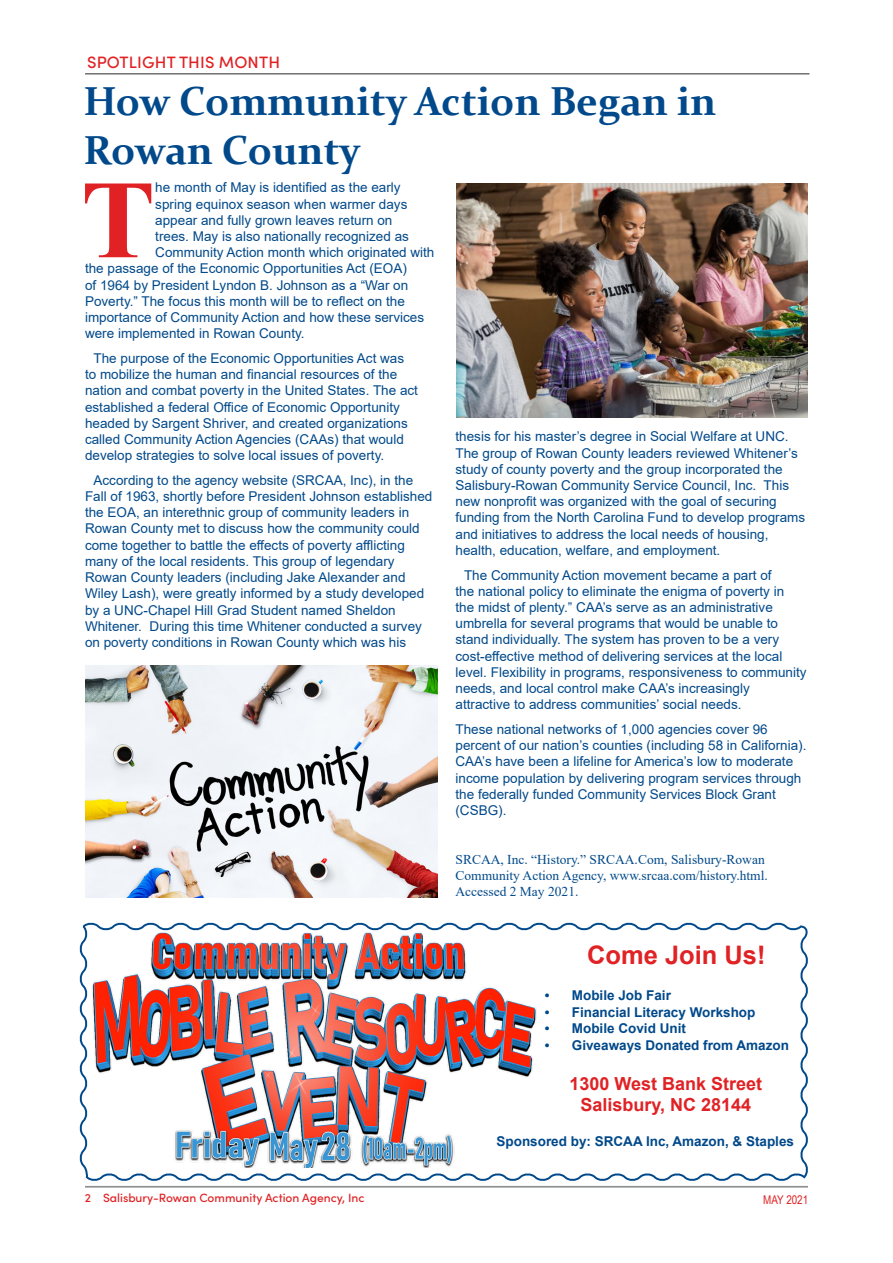
<style>
.page{position:relative;width:893px;height:1263px;background:#fff}
.page>*{position:absolute;margin:0;border:0;box-sizing:border-box;transform-origin:0 0}
.Drop_Cap{font:700 111.3px "Times New Roman";color:#e02225}
.Stroked_Text{font:700 40.5px/48.6px "Constantia";color:#01498a}
.Copy_Two{font:700 25.5px "Arial";color:#e02225}
.t1{font:700 18px "Arial";color:#e02225}
.Folio_-_Section_Titl{font:500 16.5px "Sofia Pro";letter-spacing:.01em;color:#e02225}
.Copy{font:13.5px/16.2px "Arial";color:#01498a}
.Drop_Cap-2{font:13.5px "Arial";color:#01498a}
.Copy_Two-2{font:13.5px/16.2px "Arial";color:#01498a}
.Stroked_Text-2{font:700 13.5px "Arial";color:#01498a}
.t2{font:13.5px/16.2px "Times New Roman";color:#01498a}
.Folio_-_Page_Number{font:500 12px "Sofia Pro";color:#e02225}
.Folio_-_Section_Titl-2{font:12px "Arial Narrow";color:#e02225}
</style>
<div class="page">
<hr style="left:85px;top:73px;width:724px;height:2px;background:#706e6e">
<hr style="left:85px;top:1186px;width:723px;height:1px;background:#8c8f90">
<img style="left:456px;top:184px;width:352px;height:233px">
<img style="left:85px;top:666px;width:352px;height:231px">
<svg style="left:79px;top:922px;width:729px;height:259px"></svg>
<p class="Folio_-_Section_Titl" style="left:87px;top:50px;width:194px">SPOTLIGHT THIS MONTH</p>
<p class="Stroked_Text" style="left:83px;top:75px;width:634px">How Community Action Began in<br>Rowan County</p>
<p class="Drop_Cap" style="left:81px;top:140px;width:76px">T</p>
<p class="Drop_Cap-2" style="left:155px;top:178px;width:247px">he month of May is identified as the early</p>
<p class="Drop_Cap-2" style="left:155px;top:195px;width:254px">spring equinox season when warmer days</p>
<p class="Drop_Cap-2" style="left:155px;top:211px;width:239px">appear and fully grown leaves return on</p>
<p class="Drop_Cap-2" style="left:155px;top:227px;width:255px">trees. May is also nationally recognized as</p>
<p class="Drop_Cap-2" style="left:155px;top:243px;width:281px">Community Action month which originated with</p>
<p class="Drop_Cap-2" style="left:85px;top:259px;width:323px">the passage of the Economic Opportunities Act (EOA)</p>
<p class="Drop_Cap-2" style="left:85px;top:276px;width:325px">of 1964 by President Lyndon B. Johnson as a “War on</p>
<p class="Drop_Cap-2" style="left:85px;top:292px;width:321px">Poverty.” The focus this month will be to reflect on the</p>
<p class="Drop_Cap-2" style="left:85px;top:308px;width:341px">importance of Community Action and how these services</p>
<p class="Drop_Cap-2" style="left:85px;top:324px;width:221px">were implemented in Rowan County.</p>
<p class="Copy" style="left:85px;top:350px;width:334px;text-indent:9px">The purpose of the Economic Opportunities Act was to mobilize the human and financial resources of the nation and combat poverty in the United States. The act established a federal Office of Economic Opportunity headed by Sargent Shriver, and created organizations called Community Action Agencies (CAAs) that would develop strategies to solve local issues of poverty.</p>
<p class="Copy" style="left:85px;top:472px;width:349px;text-indent:9px">According to the agency website (SRCAA, Inc), in the Fall of 1963, shortly before President Johnson established the EOA, an interethnic group of community leaders in Rowan County met to discuss how the community could come together to battle the effects of poverty afflicting many of the local residents. This group of legendary Rowan County leaders (including Jake Alexander and Wiley Lash), were greatly informed by a study developed by a UNC-Chapel Hill Grad Student named Sheldon Whitener. During this time Whitener conducted a survey on poverty conditions in Rowan County which was his</p>
<p class="Folio_-_Page_Number" style="left:85px;top:1189px;width:281px">2 Salisbury-Rowan Community Action Agency, Inc</p>
<p class="Copy" style="left:455px;top:428px;width:351px">thesis for his master’s degree in Social Welfare at UNC.<br>The group of Rowan County leaders reviewed Whitener’s study of county poverty and the group incorporated the Salisbury-Rowan Community Service Council, Inc. This new nonprofit was organized with the goal of securing funding from the North Carolina Fund to develop programs and initiatives to address the local needs of housing, health, education, welfare, and employment.</p>
<p class="Copy" style="left:455px;top:567px;width:353px;text-indent:9px">The Community Action movement became a part of<br>the national policy to eliminate the enigma of poverty in<br>the midst of plenty.” CAA’s serve as an administrative umbrella for several programs that would be unable to stand individually. The system has proven to be a very cost-effective method of delivering services at the local level. Flexibility in programs, responsiveness to community needs, and local control make CAA’s increasingly attractive to address communities’ social needs.</p>
<p class="Copy_Two-2" style="left:455px;top:721px;width:352px">These national networks of 1,000 agencies cover 96 percent of our nation’s counties (including 58 in California).<br>CAA’s have been a lifeline for America’s low to moderate income population by delivering program services through the federally funded Community Services Block Grant (CSBG).</p>
<p class="t2" style="left:455px;top:850px;width:314px">SRCAA, Inc. “History.” SRCAA.Com, Salisbury-Rowan<br>Community Action Agency, www.srcaa.com/history.html.<br>Accessed 2 May 2021.</p>
<p class="Copy_Two" style="left:587px;top:937px;width:180px">Come Join Us!</p>
<p class="Stroked_Text-2" style="left:545px;top:986px;width:128px">• Mobile Job Fair</p>
<p class="Stroked_Text-2" style="left:545px;top:1002px;width:212px">• Financial Literacy Workshop</p>
<p class="Stroked_Text-2" style="left:545px;top:1019px;width:143px">• Mobile Covid Unit</p>
<p class="Stroked_Text-2" style="left:545px;top:1035px;width:246px">• Giveaways Donated from Amazon</p>
<p class="t1" style="left:569px;top:1070px;width:194px">1300 West Bank Street</p>
<p class="t1" style="left:580px;top:1092px;width:172px">Salisbury, NC 28144</p>
<p class="Stroked_Text-2" style="left:497px;top:1132px;width:299px">Sponsored by: SRCAA Inc, Amazon, &amp; Staples</p>
<p class="Folio_-_Section_Titl-2" style="left:763px;top:1191px;width:47px">MAY 2021</p>
</div>
